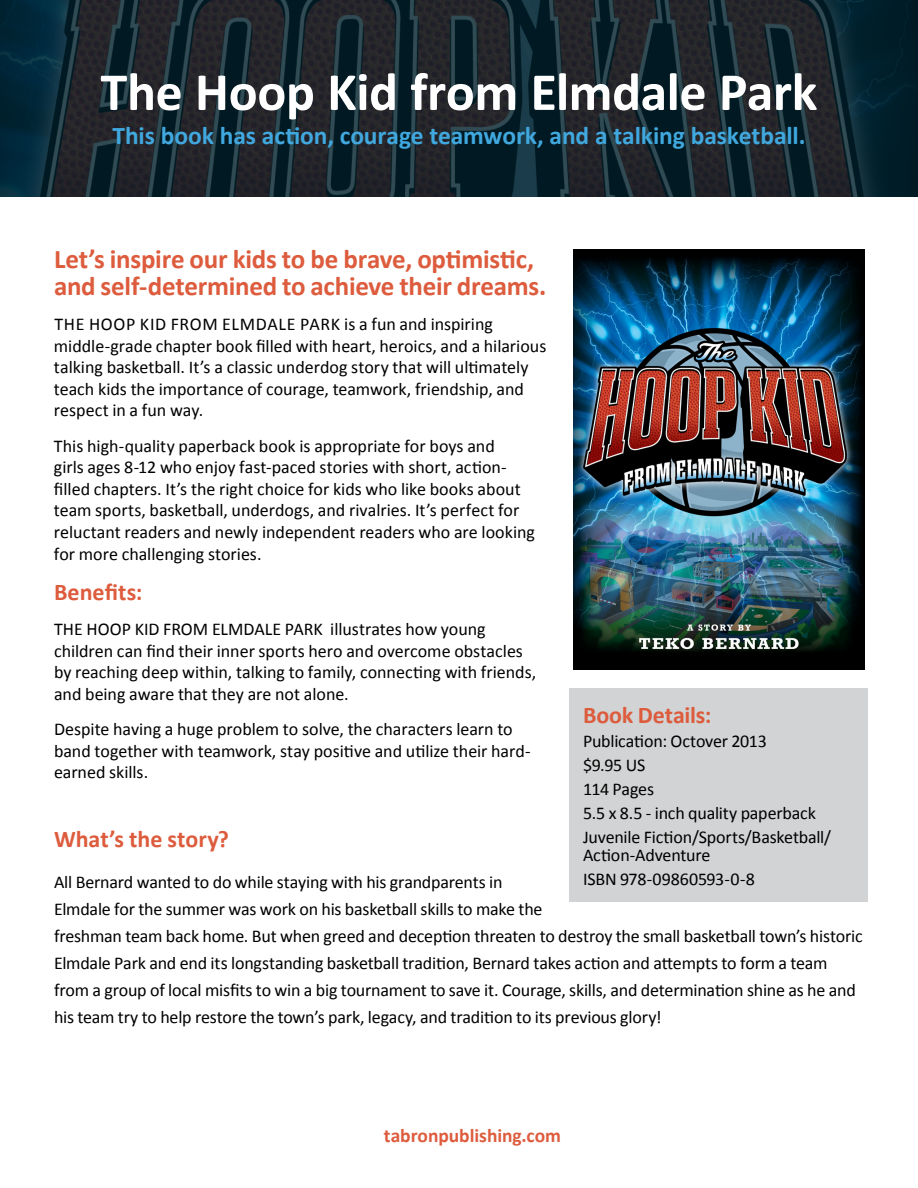
<style>
.page{position:relative;width:918px;height:1188px;background:#fff}
.page>*{position:absolute;margin:0;border:0;box-sizing:border-box;transform-origin:0 0}
.t1{font:700 54px "Calibri";letter-spacing:-.01em;color:#fff}
.t2{font:700 27px/27px "Calibri";letter-spacing:-.01em;color:#dd5c3d}
.t3{font:700 25.5px "Calibri";letter-spacing:-.005em;color:#40a8de}
.t4{font:700 24px "Calibri";color:#dd5c3d}
.t5{font:700 19.5px "Calibri";color:#dd5c3d}
.t6{font:18px/21.6px "Calibri";letter-spacing:-.005em;color:#000}
</style>
<div class="page">
<img style="left:0;top:0;width:918px;height:197px">
<img style="left:573px;top:249px;width:291px;height:420px">
<div style="left:570px;top:688px;width:298px;height:214px;background:#d1d3d4"></div>
<h1 class="t1" style="left:100px;top:54px;width:718px">The Hoop Kid from Elmdale Park</h1>
<h3 class="t3" style="left:112px;top:117px;width:695px">This book has action, courage teamwork, and a talking basketball.</h3>
<h2 class="t2" style="left:54px;top:245px;width:494px">Let’s inspire our kids to be brave, optimistic, and self-determined to achieve their dreams.</h2>
<p class="t6" style="left:54px;top:313px;width:494px">THE HOOP KID FROM ELMDALE PARK is a fun and inspiring middle-grade chapter book filled with heart, heroics, and a hilarious talking basketball. It’s a classic underdog story that will ultimately teach kids the importance of courage, teamwork, friendship, and respect in a fun way.</p>
<p class="t6" style="left:54px;top:434px;width:483px">This high-quality paperback book is appropriate for boys and<br>girls ages 8-12 who enjoy fast-paced stories with short, action&shy;filled chapters. It’s the right choice for kids who like books about team sports, basketball, underdogs, and rivalries. It’s perfect for reluctant readers and newly independent readers who are looking for more challenging stories.</p>
<h3 class="t4" style="left:54px;top:575px;width:90px">Benefits:</h3>
<p class="t6" style="left:54px;top:618px;width:484px">THE HOOP KID FROM ELMDALE PARK illustrates how young children can find their inner sports hero and overcome obstacles by reaching deep within, talking to family, connecting with friends, and being aware that they are not alone.</p>
<p class="t6" style="left:54px;top:718px;width:478px">Despite having a huge problem to solve, the characters learn to band together with teamwork, stay positive and utilize their hard&shy;earned skills.</p>
<h3 class="t4" style="left:583px;top:698px;width:130px">Book Details:</h3>
<p class="t6" style="left:583px;top:729px;width:250px;line-height:24px">Publication: Octover 2013<br>$9.95 US<br>114 Pages<br>5.5 x 8.5 - inch quality paperback<br>Juvenile Fiction/Sports/Basketball/</p>
<p class="t6" style="left:583px;top:843px;width:173px;line-height:24px">Action-Adventure<br>ISBN 978-09860593-0-8</p>
<h3 class="t4" style="left:54px;top:822px;width:176px">What’s the story?</h3>
<p class="t6" style="left:54px;top:868px;width:810px;line-height:27px">All Bernard wanted to do while staying with his grandparents in<br>Elmdale for the summer was work on his basketball skills to make the<br>freshman team back home. But when greed and deception threaten to destroy the small basketball town’s historic Elmdale Park and end its longstanding basketball tradition, Bernard takes action and attempts to form a team from a group of local misfits to win a big tournament to save it. Courage, skills, and determination shine as he and his team try to help restore the town’s park, legacy, and tradition to its previous glory!</p>
<p class="t5" style="left:384px;top:1121px;width:179px">tabronpublishing.com</p>
</div>
